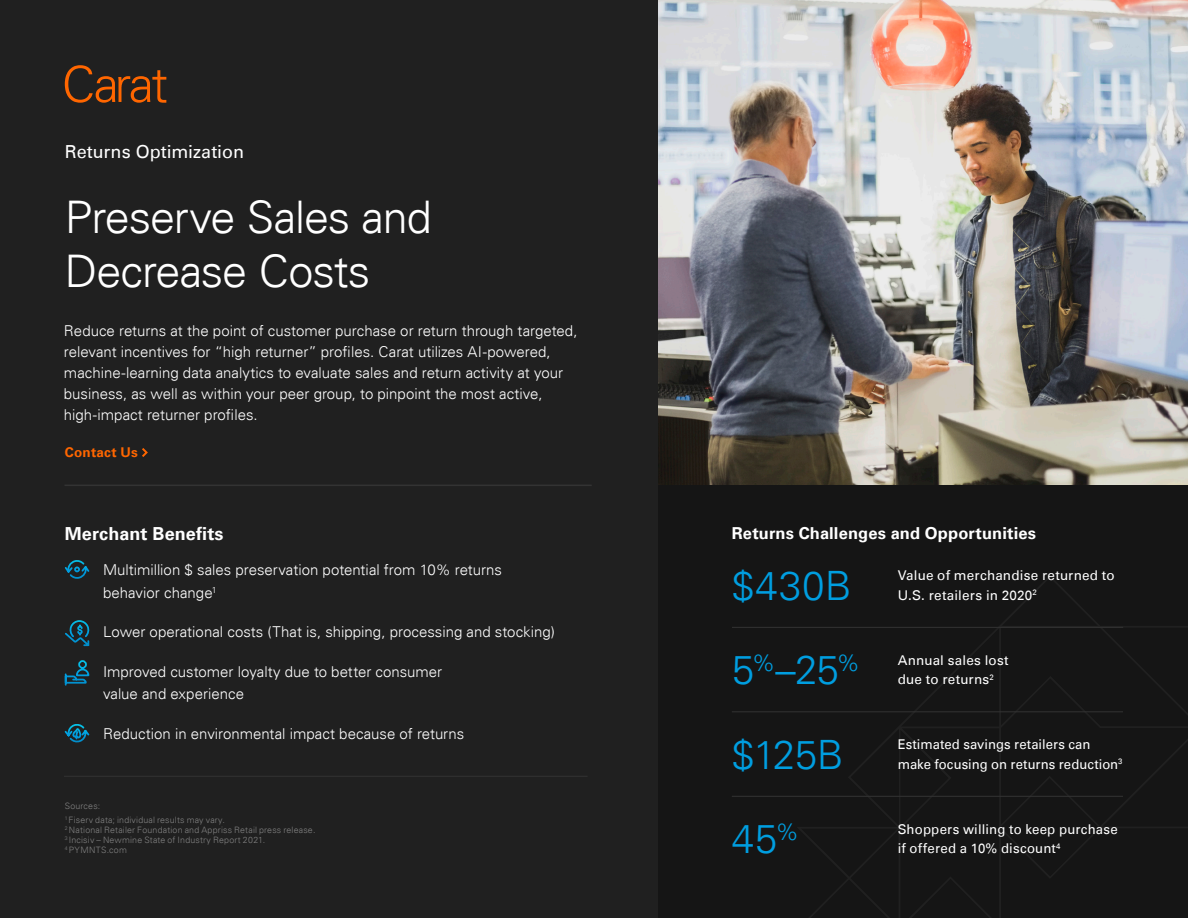
<style>
.page{position:relative;width:1188px;height:918px;background:#202020}
.page>*{position:absolute;margin:0;border:0;box-sizing:border-box;transform-origin:0 0}
.Heading_Front_Page{font:300 45px/54px "Univers For Fiserv 45";letter-spacing:-.025em;color:#fff}
.Infographic{font:300 40.5px "Univers For Fiserv 45";color:#009ee0}
.Intro{font:18px "Univers For Fiserv 55";letter-spacing:-.005em;color:#fff}
.Intro-2{font:700 18px "Univers For Fiserv 65";letter-spacing:.01em;color:#fff}
.Infographic_Running{font:700 16.5px "Univers For Fiserv 65";letter-spacing:.01em;color:#fff}
.US_BD_black_body_cop{font:300 15px/21px "Univers For Fiserv 45";color:#fff}
.Intro-3{font:300 15px/22.5px "Univers For Fiserv 45";color:#fff}
.Infographic_Running-2{font:13.5px/19.5px "Univers For Fiserv 55";letter-spacing:.01em;color:#fff}
.US_BD_black_body_cop-2{font:700 13.5px "Univers For Fiserv 65";letter-spacing:.02em;color:#f60}
.US_BC_legal_copy_6_1{font:300 8.85px/9.9px "Univers For Fiserv 45";letter-spacing:.02em;color:#808080}
</style>
<div class="page">
<svg style="left:65px;top:65px;width:101px;height:38px"></svg>
<div style="left:658px;top:0;width:530px;height:918px;background:#151515"></div>
<svg style="left:798px;top:576px;width:390px;height:342px"></svg>
<hr style="left:64px;top:485px;width:528px;height:1px;background:#333">
<hr style="left:64px;top:776px;width:524px;height:1px;background:#333">
<hr style="left:732px;top:711px;width:391px;height:1px;background:#333">
<hr style="left:732px;top:627px;width:391px;height:1px;background:#333">
<hr style="left:732px;top:796px;width:391px;height:1px;background:#333">
<img style="left:658px;top:0;width:530px;height:485px">
<svg style="left:64px;top:560px;width:26px;height:19px"></svg>
<svg style="left:64px;top:660px;width:26px;height:26px"></svg>
<svg style="left:64px;top:724px;width:26px;height:18px"></svg>
<svg style="left:65px;top:620px;width:25px;height:27px"></svg>
<svg style="left:142px;top:448px;width:6px;height:9px"></svg>
<p class="Intro" style="left:65px;top:140px;width:181px">Returns Optimization</p>
<p class="Heading_Front_Page" style="left:65px;top:190px;width:369px">Preserve Sales and<br>Decrease Costs</p>
<p class="US_BD_black_body_cop" style="left:64px;top:321px;width:515px">Reduce returns at the point of customer purchase or return through targeted, relevant incentives for “high returner” profiles. Carat utilizes AI-powered, machine‑learning data analytics to evaluate sales and return activity at your business, as well as within your peer group, to pinpoint the most active, high‑impact returner profiles.</p>
<p class="US_BD_black_body_cop-2" style="left:65px;top:445px;width:75px">Contact Us</p>
<p class="Intro-2" style="left:65px;top:523px;width:160px">Merchant Benefits</p>
<p class="Intro-3" style="left:103px;top:558px;width:401px">Multimillion $ sales preservation potential from 10% returns behavior change<sup>1</sup></p>
<p class="Intro-3" style="left:103px;top:620px;width:453px">Lower operational costs (That is, shipping, processing and stocking)</p>
<p class="Intro-3" style="left:103px;top:660px;width:341px">Improved customer loyalty due to better consumer value and experience</p>
<p class="Intro-3" style="left:103px;top:722px;width:363px">Reduction in environmental impact because of returns</p>
<p class="US_BC_legal_copy_6_1" style="left:65px;top:801px;width:37px">Sources:</p>
<p class="US_BC_legal_copy_6_1" style="left:65px;top:815px;width:252px"><sup>1</sup> Fiserv data; individual results may vary.<br><sup>2</sup> National Retailer Foundation and Appriss Retail press release.<br><sup>3</sup> Incisiv – Newmine State of Industry Report 2021.<br><sup>4</sup> PYMNTS.com</p>
<p class="Infographic_Running" style="left:732px;top:523px;width:306px">Returns Challenges and Opportunities</p>
<p class="Infographic" style="left:732px;top:561px;width:122px">$430B</p>
<p class="Infographic_Running-2" style="left:898px;top:566px;width:219px">Value of merchandise returned to<br>U.S. retailers in 2020<sup>2</sup></p>
<p class="Infographic" style="left:732px;top:645px;width:130px">5<sup>%</sup>–25<sup>%</sup></p>
<p class="Infographic_Running-2" style="left:898px;top:650px;width:112px">Annual sales lost due to returns<sup>2</sup></p>
<p class="Infographic" style="left:732px;top:730px;width:114px">$125B</p>
<p class="Infographic_Running-2" style="left:898px;top:735px;width:226px">Estimated savings retailers can make focusing on returns reduction<sup>3</sup></p>
<p class="Infographic" style="left:732px;top:814px;width:69px">45<sup>%</sup></p>
<p class="Infographic_Running-2" style="left:898px;top:819px;width:222px">Shoppers willing to keep purchase if offered a 10% discount<sup>4</sup></p>
</div>
